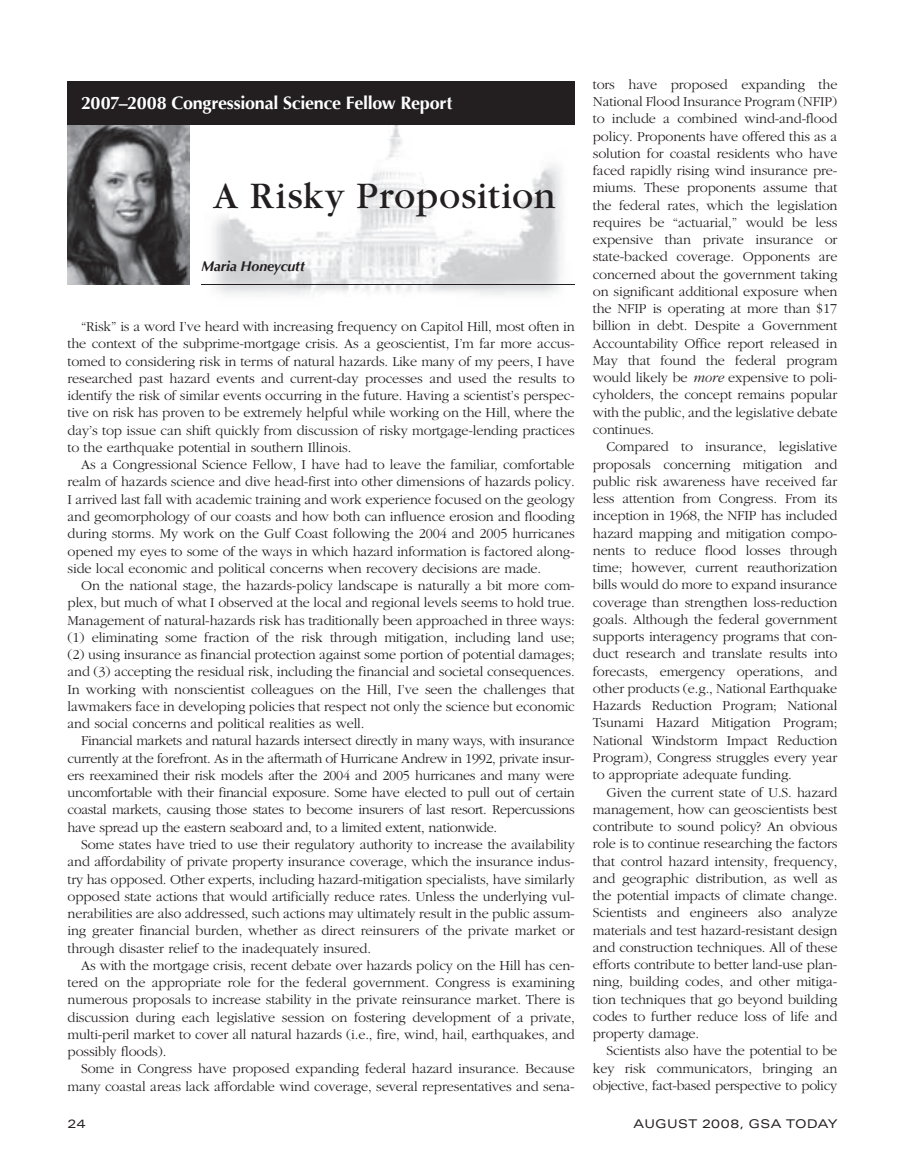
<style>
.page{position:relative;width:905px;height:1175px;background:#fff}
.page>*{position:absolute;margin:0;border:0;box-sizing:border-box;transform-origin:0 0}
.t1{font:39px "Garamond";letter-spacing:.02em;color:#231f20}
.t2{font:700 18px "Optima";letter-spacing:-.015em;color:#fff}
.t3{font:300 14.25px/17.2px "Garamond";letter-spacing:-.01em;color:#231f20;text-align:justify}
.t4{font:italic 700 14.25px "Optima";letter-spacing:-.01em;color:#231f20}
.t5{font:expanded 12px "Univers";letter-spacing:.025em;color:#231f20}
.s1{font-style:italic}
</style>
<div class="page">
<img style="left:214px;top:88px;width:361px;height:207px">
<img style="left:68px;top:125px;width:121px;height:159px">
<div style="left:68px;top:81px;width:506px;height:44px;background:#231f20"></div>
<hr style="left:201px;top:284px;width:373px;height:1px;background:#231f20">
<p class="t2" style="left:81px;top:93px;width:373px">2007–2008 Congressional Science Fellow Report</p>
<h1 class="t1" style="left:214px;top:175px;width:343px">A Risky Proposition</h1>
<p class="t4" style="left:201px;top:257px;width:105px">Maria Honeycutt</p>
<p class="t3" style="left:68px;top:318px;width:509px;text-indent:13px">“Risk” is a word I’ve heard with increasing frequency on Capitol Hill, most often in the context of the subprime-mortgage crisis. As a geoscientist, I’m far more accus&shy;tomed to considering risk in terms of natural hazards. Like many of my peers, I have researched past hazard events and current-day processes and used the results to identify the risk of similar events occurring in the future. Having a scientist’s perspec&shy;tive on risk has proven to be extremely helpful while working on the Hill, where the day’s top issue can shift quickly from discussion of risky mortgage-lending practices to the earthquake potential in southern Illinois.</p>
<p class="t3" style="left:68px;top:456px;width:509px;text-indent:13px">As a Congressional Science Fellow, I have had to leave the familiar, comfortable realm of hazards science and dive head-first into other dimensions of hazards policy.<br>I arrived last fall with academic training and work experience focused on the geology and geomorphology of our coasts and how both can influence erosion and flooding during storms. My work on the Gulf Coast following the 2004 and 2005 hurricanes opened my eyes to some of the ways in which hazard information is factored along&shy;side local economic and political concerns when recovery decisions are made.</p>
<p class="t3" style="left:68px;top:577px;width:509px;text-indent:13px">On the national stage, the hazards-policy landscape is naturally a bit more com&shy;plex, but much of what I observed at the local and regional levels seems to hold true.<br>Management of natural-hazards risk has traditionally been approached in three ways: (1) eliminating some fraction of the risk through mitigation, including land use; (2) using insurance as financial protection against some portion of potential damages; and (3) accepting the residual risk, including the financial and societal consequences.<br>In working with nonscientist colleagues on the Hill, I’ve seen the challenges that lawmakers face in developing policies that respect not only the science but economic and social concerns and political realities as well.</p>
<p class="t3" style="left:68px;top:732px;width:509px;text-indent:13px">Financial markets and natural hazards intersect directly in many ways, with insurance currently at the forefront. As in the aftermath of Hurricane Andrew in 1992, private insur&shy;ers reexamined their risk models after the 2004 and 2005 hurricanes and many were uncomfortable with their financial exposure. Some have elected to pull out of certain coastal markets, causing those states to become insurers of last resort. Repercussions have spread up the eastern seaboard and, to a limited extent, nationwide.</p>
<p class="t3" style="left:68px;top:836px;width:509px;text-indent:13px">Some states have tried to use their regulatory authority to increase the availability and affordability of private property insurance coverage, which the insurance indus&shy;try has opposed. Other experts, including hazard-mitigation specialists, have similarly opposed state actions that would artificially reduce rates. Unless the underlying vul&shy;nerabilities are also addressed, such actions may ultimately result in the public assum&shy;ing greater financial burden, whether as direct reinsurers of the private market or through disaster relief to the inadequately insured.</p>
<p class="t3" style="left:68px;top:956px;width:509px;text-indent:13px">As with the mortgage crisis, recent debate over hazards policy on the Hill has cen&shy;tered on the appropriate role for the federal government. Congress is examining numerous proposals to increase stability in the private reinsurance market. There is discussion during each legislative session on fostering development of a private, multi-peril market to cover all natural hazards (i.e., fire, wind, hail, earthquakes, and possibly floods).</p>
<p class="t3" style="left:68px;top:1060px;width:509px;text-align:right">Some in Congress have proposed expanding federal hazard insurance. Because many coastal areas lack affordable wind coverage, several representatives and sena-</p>
<p class="t3" style="left:593px;top:76px;width:246px">tors have proposed expanding the National Flood Insurance Program (NFIP) to include a combined wind-and-flood policy. Proponents have offered this as a solution for coastal residents who have faced rapidly rising wind insurance pre&shy;miums. These proponents assume that the federal rates, which the legislation requires be “actuarial,” would be less expensive than private insurance or state-backed coverage. Opponents are concerned about the government taking on significant additional exposure when the NFIP is operating at more than $17 billion in debt. Despite a Government Accountability Office report released in May that found the federal program would likely be <span class="s1">more</span> expensive to poli&shy;cyholders, the concept remains popular with the public, and the legislative debate continues.</p>
<p class="t3" style="left:593px;top:438px;width:246px;text-indent:13px">Compared to insurance, legislative proposals concerning mitigation and public risk awareness have received far less attention from Congress. From its inception in 1968, the NFIP has included hazard mapping and mitigation compo&shy;nents to reduce flood losses through time; however, current reauthorization bills would do more to expand insurance coverage than strengthen loss-reduction goals. Although the federal government supports interagency programs that con&shy;duct research and translate results into forecasts, emergency operations, and other products (e.g., National Earthquake Hazards Reduction Program; National Tsunami Hazard Mitigation Program; National Windstorm Impact Reduction Program), Congress struggles every year to appropriate adequate funding.</p>
<p class="t3" style="left:593px;top:783px;width:246px;text-indent:13px">Given the current state of U.S. hazard management, how can geoscientists best contribute to sound policy? An obvious role is to continue researching the factors that control hazard intensity, frequency, and geographic distribution, as well as the potential impacts of climate change.<br>Scientists and engineers also analyze materials and test hazard-resistant design and construction techniques. All of these efforts contribute to better land-use plan&shy;ning, building codes, and other mitiga&shy;tion techniques that go beyond building codes to further reduce loss of life and property damage.</p>
<p class="t3" style="left:593px;top:1042px;width:246px;text-indent:13px">Scientists also have the potential to be key risk communicators, bringing an objective, fact-based perspective to policy</p>
<p class="t5" style="left:68px;top:1117px;width:20px">24</p>
<p class="t5" style="left:633px;top:1117px;width:205px">AUGUST 2008, GSA TODAY</p>
</div>
